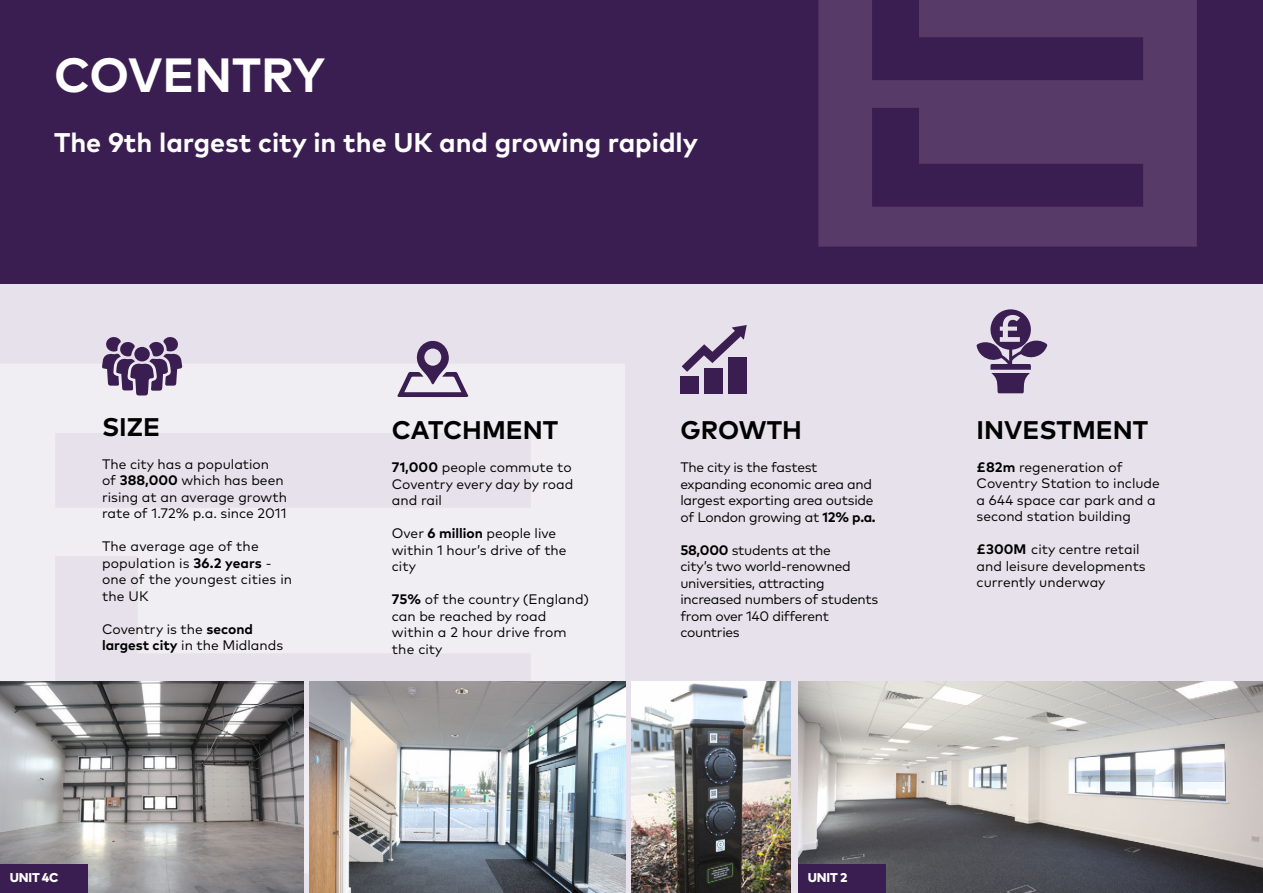
<style>
.page{position:relative;width:1263px;height:893px;background:#fff}
.page>*{position:absolute;margin:0;border:0;box-sizing:border-box;transform-origin:0 0}
.t1{font:700 48px "Mark OT";color:#fff}
.t2{font:700 27px "Mark OT";color:#fff}
.t3{font:700 25.5px "Mark OT";color:#000}
.t4{font:13.8px/16.5px "Mark OT";color:#000}
.t5{font:13.8px/16.5px "Mark OT";letter-spacing:-.02em;color:#000}
.t6{font:800 12.75px "Mark OT";letter-spacing:-.02em;color:#fff}
.s1{font-weight:700}
</style>
<div class="page">
<div style="left:0;top:0;width:1263px;height:285px;background:#3a1e51"></div>
<div style="left:0;top:285px;width:1263px;height:608px;background:#e6e1ea"></div>
<svg style="left:0;top:364px;width:625px;height:529px;fill:#f0edf3"></svg>
<svg style="left:102px;top:337px;width:80px;height:58px"></svg>
<svg style="left:397px;top:341px;width:71px;height:56px"></svg>
<svg style="left:682px;top:325px;width:65px;height:47px"></svg>
<div style="left:728px;top:357px;width:18px;height:36px;background:#3a1e51"></div>
<div style="left:704px;top:368px;width:18px;height:25px;background:#3a1e51"></div>
<div style="left:680px;top:376px;width:19px;height:17px;background:#3a1e51"></div>
<svg style="left:976px;top:309px;width:71px;height:84px"></svg>
<svg style="left:818px;top:0;width:379px;height:247px;fill:#573a67"></svg>
<img style="left:309px;top:681px;width:316px;height:212px">
<img style="left:798px;top:681px;width:465px;height:212px">
<img style="left:0;top:681px;width:303px;height:212px">
<img style="left:631px;top:681px;width:159px;height:212px">
<div style="left:798px;top:864px;width:88px;height:29px;background:#3a1e51"></div>
<div style="left:0;top:864px;width:88px;height:29px;background:#3a1e51"></div>
<h1 class="t1" style="left:54px;top:44px;width:273px">COVENTRY</h1>
<h2 class="t2" style="left:54px;top:125px;width:646px">The 9th largest city in the UK and growing rapidly</h2>
<h3 class="t3" style="left:102px;top:410px;width:60px">SIZE</h3>
<p class="t4" style="left:102px;top:455px;width:186px">The city has a population<br>of <span class="s1">388,000</span> which has been rising at an average growth rate of 1.72% p.a. since 2011</p>
<p class="t4" style="left:102px;top:538px;width:192px">The average age of the population is <span class="s1">36.2 years</span> - one of the youngest cities in the UK</p>
<p class="t4" style="left:102px;top:620px;width:183px">Coventry is the <span class="s1">second largest city</span> in the Midlands</p>
<h3 class="t3" style="left:392px;top:414px;width:168px">CATCHMENT</h3>
<p class="t4" style="left:392px;top:459px;width:183px"><span class="s1">71,000</span> people commute to<br>Coventry every day by road and rail</p>
<p class="t4" style="left:392px;top:525px;width:176px">Over <span class="s1">6 million</span> people live within 1 hour’s drive of the city</p>
<p class="t4" style="left:392px;top:591px;width:199px"><span class="s1">75%</span> of the country (England) can be reached by road within a 2 hour drive from the city</p>
<h3 class="t3" style="left:680px;top:414px;width:123px">GROWTH</h3>
<p class="t5" style="left:680px;top:459px;width:197px">The city is the fastest expanding economic area and largest exporting area outside of London growing at <span class="s1">12% p.a.</span></p>
<p class="t5" style="left:680px;top:542px;width:199px"><span class="s1">58,000</span> students at the<br>city’s two world-renowned universities, attracting increased numbers of students from over 140 different countries</p>
<p class="t6" style="left:10px;top:869px;width:50px">UNIT 4C</p>
<p class="t6" style="left:808px;top:869px;width:41px">UNIT 2</p>
<h3 class="t3" style="left:976px;top:413px;width:173px">INVESTMENT</h3>
<p class="t4" style="left:976px;top:458px;width:185px"><span class="s1">£82m</span> regeneration of<br>Coventry Station to include a 644 space car park and a second station building</p>
<p class="t4" style="left:976px;top:541px;width:171px"><span class="s1">£300M</span> city centre retail and leisure developments currently underway</p>
</div>
